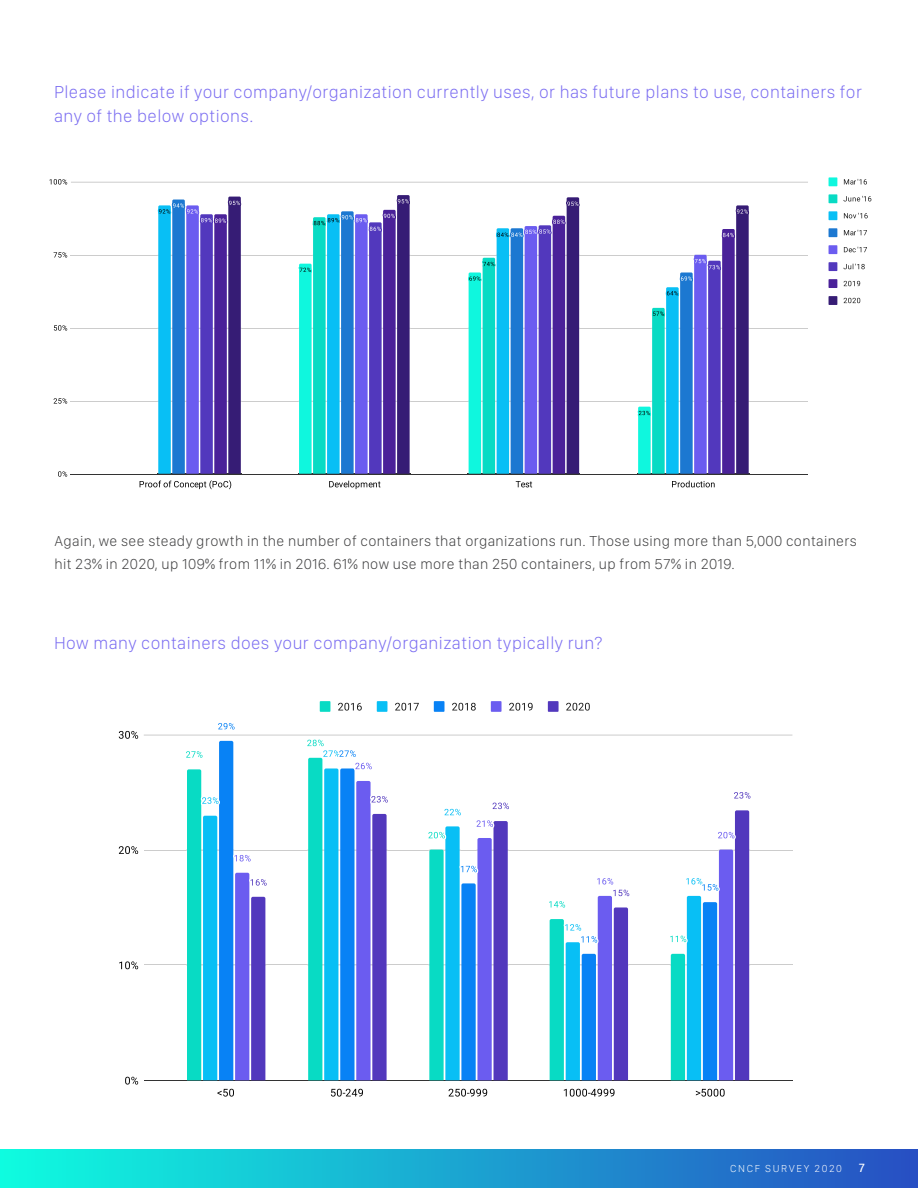
<style>
.page{position:relative;width:918px;height:1188px;background:#fff}
.page>*{position:absolute;margin:0;border:0;box-sizing:border-box;transform-origin:0 0}
.t1{font:100 18px/24px "SF Compact Display";letter-spacing:.025em;color:#7a6cf1}
.t2{font:100 15px/22.5px "SF Compact Display";letter-spacing:.025em;color:#3e3e3f}
.t3{font:12px "Acumin Variable Concept";color:#fff}
.t4{font:100 10.5px "SF Compact Display";letter-spacing:.15em;color:#fff}
</style>
<div class="page">
<div style="left:0;top:1149px;width:918px;height:39px;background:linear-gradient(to right,#0efce0,#274ec3)"></div>
<hr style="left:144px;top:1080px;width:648px;height:1px;background:#333">
<hr style="left:144px;top:965px;width:648px;height:1px;background:#ccc">
<hr style="left:144px;top:850px;width:648px;height:1px;background:#ccc">
<hr style="left:144px;top:735px;width:648px;height:1px;background:#ccc">
<svg style="left:218px;top:723px;width:17px;height:7px"></svg>
<svg style="left:668px;top:810px;width:82px;height:271px"></svg>
<svg style="left:181px;top:740px;width:89px;height:341px"></svg>
<svg style="left:302px;top:739px;width:89px;height:342px"></svg>
<svg style="left:423px;top:802px;width:90px;height:279px"></svg>
<svg style="left:546px;top:878px;width:87px;height:203px"></svg>
<svg style="left:734px;top:792px;width:17px;height:7px"></svg>
<svg style="left:125px;top:1077px;width:13px;height:8px"></svg>
<svg style="left:119px;top:961px;width:19px;height:8px"></svg>
<svg style="left:119px;top:846px;width:19px;height:8px"></svg>
<svg style="left:119px;top:731px;width:19px;height:8px"></svg>
<svg style="left:217px;top:1089px;width:17px;height:8px"></svg>
<svg style="left:331px;top:1089px;width:32px;height:8px"></svg>
<svg style="left:449px;top:1089px;width:38px;height:8px"></svg>
<svg style="left:564px;top:1089px;width:51px;height:8px"></svg>
<svg style="left:696px;top:1089px;width:29px;height:8px"></svg>
<div style="left:320px;top:701px;width:10px;height:11px;background:#08dbc4"></div>
<svg style="left:338px;top:703px;width:24px;height:8px"></svg>
<div style="left:377px;top:701px;width:10px;height:11px;background:#08bff5"></div>
<svg style="left:395px;top:703px;width:24px;height:8px"></svg>
<div style="left:434px;top:701px;width:11px;height:11px;background:#0882f5"></div>
<svg style="left:452px;top:703px;width:24px;height:8px"></svg>
<div style="left:491px;top:701px;width:11px;height:11px;background:#6b5cf0"></div>
<svg style="left:509px;top:703px;width:24px;height:8px"></svg>
<div style="left:548px;top:701px;width:11px;height:11px;background:#5238bd"></div>
<svg style="left:566px;top:703px;width:24px;height:8px"></svg>
<hr style="left:71px;top:474px;width:737px;height:1px;background:#333">
<hr style="left:71px;top:401px;width:737px;height:1px;background:#ccc">
<hr style="left:71px;top:328px;width:737px;height:1px;background:#ccc">
<hr style="left:71px;top:255px;width:737px;height:1px;background:#ccc">
<hr style="left:71px;top:182px;width:737px;height:1px;background:#ccc">
<svg style="left:298px;top:195px;width:113px;height:279px"></svg>
<svg style="left:467px;top:197px;width:113px;height:277px;background:#5f93cf"></svg>
<svg style="left:637px;top:205px;width:113px;height:269px"></svg>
<svg style="left:58px;top:471px;width:9px;height:6px"></svg>
<svg style="left:54px;top:398px;width:13px;height:6px"></svg>
<svg style="left:54px;top:325px;width:13px;height:6px"></svg>
<svg style="left:54px;top:252px;width:13px;height:6px"></svg>
<svg style="left:49px;top:179px;width:18px;height:6px"></svg>
<svg style="left:140px;top:196px;width:102px;height:293px"></svg>
<svg style="left:329px;top:481px;width:51px;height:8px"></svg>
<svg style="left:516px;top:481px;width:16px;height:6px"></svg>
<svg style="left:672px;top:481px;width:43px;height:6px"></svg>
<div style="left:829px;top:177px;width:8px;height:9px;background:#0ff7de"></div>
<svg style="left:844px;top:179px;width:23px;height:6px"></svg>
<div style="left:829px;top:194px;width:8px;height:9px;background:#08dbc4"></div>
<svg style="left:843px;top:196px;width:28px;height:5px"></svg>
<div style="left:829px;top:211px;width:8px;height:9px;background:#08bff5"></div>
<svg style="left:844px;top:213px;width:24px;height:5px"></svg>
<div style="left:829px;top:228px;width:8px;height:9px;background:#1c78d1"></div>
<svg style="left:844px;top:230px;width:23px;height:5px"></svg>
<div style="left:829px;top:245px;width:8px;height:9px;background:#6b5cf0"></div>
<svg style="left:844px;top:247px;width:23px;height:5px"></svg>
<div style="left:829px;top:262px;width:8px;height:9px;background:#5238bd"></div>
<svg style="left:843px;top:264px;width:22px;height:5px"></svg>
<div style="left:829px;top:279px;width:8px;height:9px;background:#4a2199"></div>
<svg style="left:844px;top:281px;width:16px;height:5px"></svg>
<div style="left:829px;top:296px;width:8px;height:9px;background:#361c75"></div>
<svg style="left:844px;top:298px;width:16px;height:5px"></svg>
<p class="t1" style="left:54px;top:80px;width:809px">Please indicate if your company/organization currently uses, or has future plans to use, containers for any of the below options.</p>
<p class="t2" style="left:54px;top:530px;width:804px">Again, we see steady growth in the number of containers that organizations run. Those using more than 5,000 containers hit 23% in 2020, up 109% from 11% in 2016. 61% now use more than 250 containers, up from 57% in 2019.</p>
<p class="t1" style="left:54px;top:631px;width:550px">How many containers does your company/organization typically run?</p>
<p class="t4" style="left:730px;top:1163px;width:113px">CNCF SURVEY 2020</p>
<p class="t3" style="left:859px;top:1160px;width:7px">7</p>
</div>
